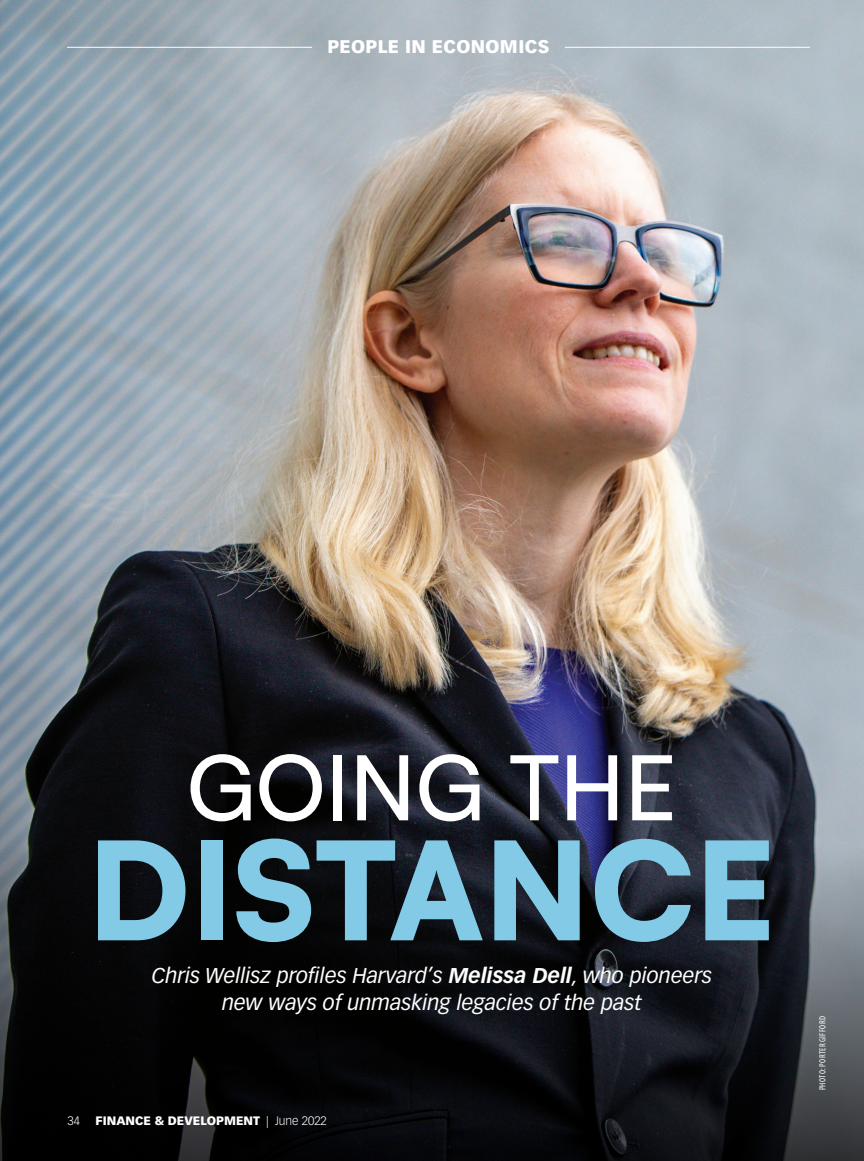
<style>
.page{position:relative;width:864px;height:1161px;background:#fff}
.page>*{position:absolute;margin:0;border:0;box-sizing:border-box;transform-origin:0 0}
.GLOBAL_-_Feature_Hea{font:900 135px "Satoshi";color:#83cae6}
.GLOBAL_-_Feature_Hea-2{font:500 90px "Satoshi";color:#fff}
.GLOBAL_-_Department{font:italic 21px/27px "Vectora LT Std";color:#fff;text-align:center}
.GLOBAL_-_Department-2{font:900 18px "Vectora LT Std";letter-spacing:.02em;color:#fff}
.GLOBAL_-_Folio__Left{font:900 12px "Vectora LT Std";color:#fff}
.GLOBAL_-_Folio__Left-2{font:300 12px "Vectora LT Std";color:#fff}
.GLOBAL_-_Photo_Credi{font:condensed 9px "Myriad Pro";letter-spacing:.04em;color:#fff}
.s1{font-weight:700}
.s2{font-weight:300}
</style>
<div class="page">
<img style="left:0;top:0;width:863px;height:753px">
<svg style="left:0;top:753px;width:864px;height:408px;background:#16181e"></svg>
<hr style="left:67px;top:47px;width:245px;height:1px;background:#fff">
<hr style="left:565px;top:47px;width:245px;height:1px;background:#fff">
<p class="GLOBAL_-_Department-2" style="left:328px;top:36px;width:223px">PEOPLE IN ECONOMICS</p>
<p class="GLOBAL_-_Feature_Hea-2" style="left:187px;top:725px;width:492px">GOING THE</p>
<p class="GLOBAL_-_Feature_Hea" style="left:88px;top:788px;width:690px">DISTANCE</p>
<p class="GLOBAL_-_Department" style="left:152px;top:962px;width:562px">Chris Wellisz profiles Harvard’s <span class="s1">Melissa Dell</span>, who pioneers new ways of unmasking legacies of the past</p>
<p class="GLOBAL_-_Folio__Left-2" style="left:68px;top:1114px;width:14px">34</p>
<p class="GLOBAL_-_Folio__Left" style="left:96px;top:1113px;width:233px">FINANCE &amp; DEVELOPMENT <span class="s2">| June 2022</span></p>
<p class="GLOBAL_-_Photo_Credi" style="left:818px;top:1090px;width:75px;rotate:-90deg">PHOTO: PORTER GIFFORD</p>
</div>
